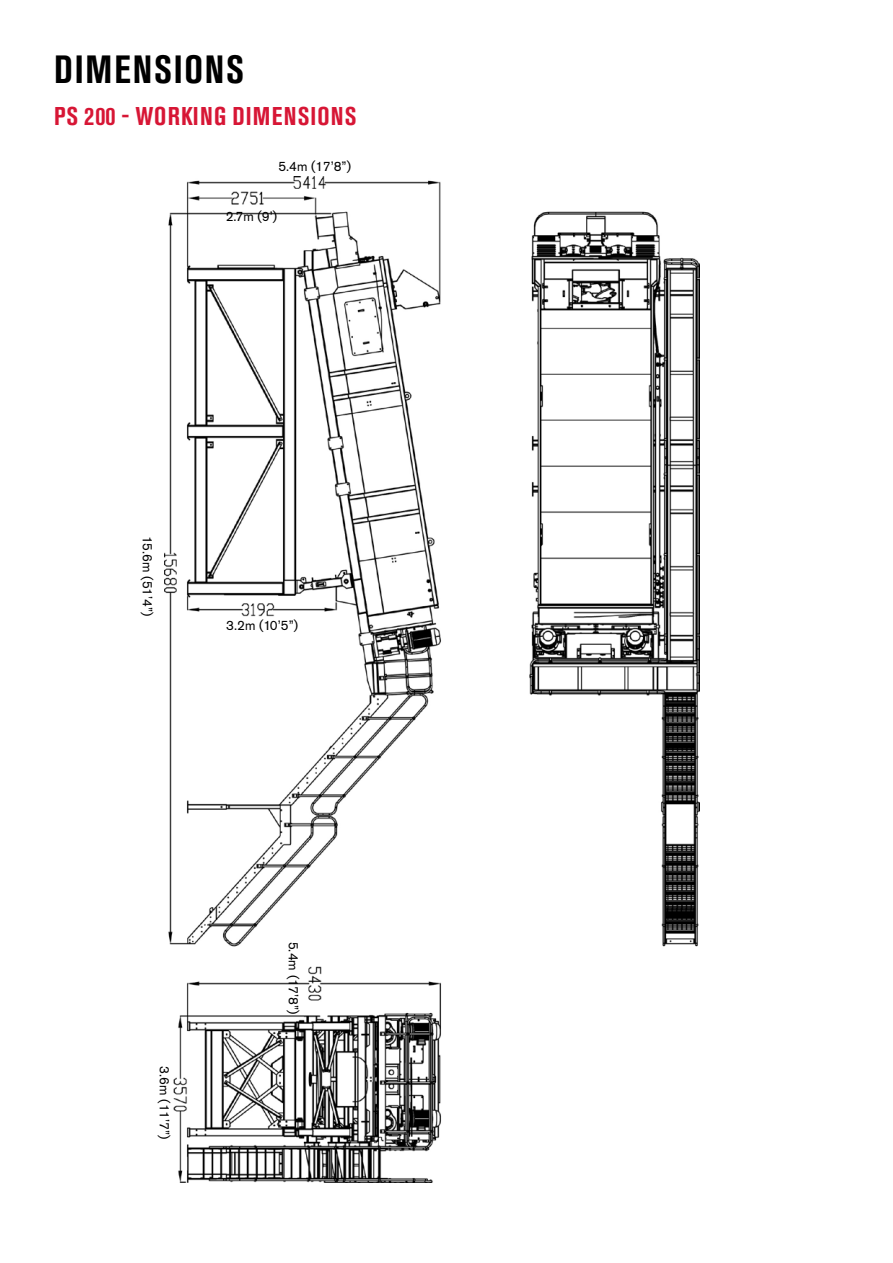
<style>
.page{position:relative;width:893px;height:1263px;background:#fff}
.page>*{position:absolute;margin:0;border:0;box-sizing:border-box;transform-origin:0 0}
.t1{font:700 condensed 39px "Akzidenz Grotesk Pro";letter-spacing:.045em;color:#000}
.t2{font:700 condensed 25.5px "Akzidenz Grotesk Pro";letter-spacing:.045em;color:#d71635}
.t3{font:13.5px "Akzidenz Grotesk Pro";color:#000}
</style>
<div class="page">
<img style="left:164px;top:176px;width:535px;height:1007px">
<h1 class="t1" style="left:54px;top:44px;width:189px">DIMENSIONS</h1>
<h2 class="t2" style="left:54px;top:100px;width:302px">PS 200 - WORKING DIMENSIONS</h2>
<p class="t3" style="left:278px;top:157px;width:74px">5.4m (17’8”)</p>
<p class="t3" style="left:226px;top:208px;width:53px">2.7m (9’)</p>
<p class="t3" style="left:156px;top:535px;width:83px;rotate:90deg">15.6m (51’4”)</p>
<p class="t3" style="left:226px;top:616px;width:73px">3.2m (10’5”)</p>
<p class="t3" style="left:173px;top:1066px;width:75px;rotate:90deg">3.6m (11’7”)</p>
<p class="t3" style="left:302px;top:941px;width:74px;rotate:90deg">5.4m (17’8”)</p>
</div>
